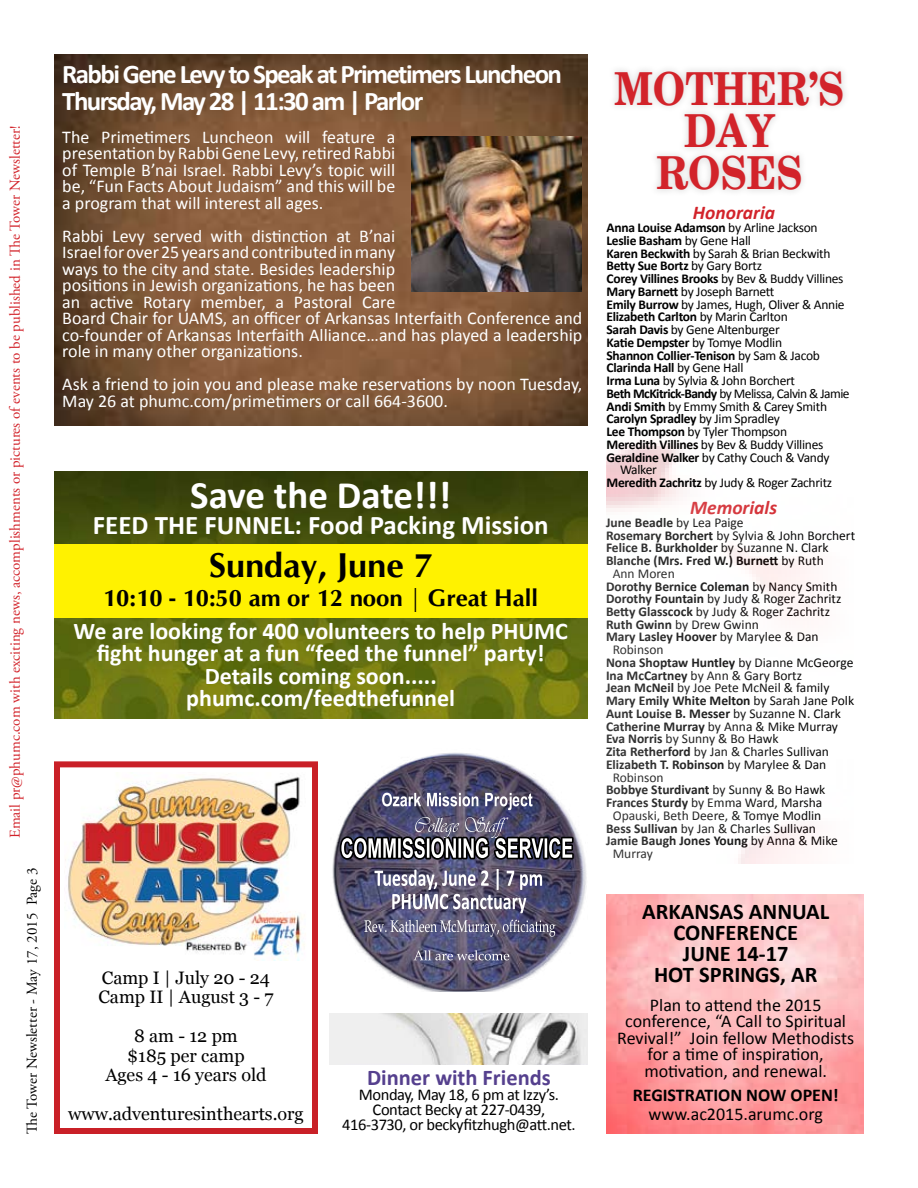
<style>
.page{position:relative;width:918px;height:1188px;background:#fff}
.page>*{position:absolute;margin:0;border:0;box-sizing:border-box;transform-origin:0 0}
.t1{font:700 45.6px/42px "New Century Schlbk";color:#d2232a;text-align:center;scale:.85 1}
.t2{font:700 39px "Calibri";letter-spacing:-.005em;color:#fff}
.t3{font:700 34.5px "CG Omega";color:#000}
.t4{font:700 27px/27px "Calibri";letter-spacing:-.06em;color:#fff}
.t5{font:700 27px "Calibri";color:#fff}
.t6{font:700 24px/22.5px "Calibri";color:#fff;text-align:center}
.t7{font:700 24px "CG Omega";color:#000}
.t8{font:700 22.5px/21px "Calibri";color:#000;text-align:center}
.t9{font:700 22.5px "Calibri";color:#55408e}
.t10{font:italic 700 19.5px "Calibri";color:#d2232a}
.t11{font:18px/16.5px "Calibri";color:#fff}
.t12{font:18px/16.5px "Calibri";color:#000;text-align:center}
.t13{font:18px/19.5px "Georgia";color:#000}
.t14{font:700 18px "Calibri";color:#000}
.t15{font:16.5px/15px "Calibri";letter-spacing:-.025em;color:#000;text-align:center}
.t16{font:15px "Adobe Garamond Pro";color:#d2232a}
.t17{font:15px "Adobe Garamond Pro";color:#000}
.t18{font:700 13.5px "Calibri";letter-spacing:-.005em;color:#000}
.t19{font:13.5px "Calibri";color:#000}
.t20{font:13.5px "Calibri";letter-spacing:-.02em;color:#000}
.t21{font:13.5px "Calibri";letter-spacing:-.04em;color:#000}
.t22{font:700 13.5px "Calibri";letter-spacing:-.025em;color:#000}
.s1{font-weight:400}
.s2{font-weight:700}
</style>
<div class="page">
<img style="left:54px;top:54px;width:533px;height:371px">
<img style="left:606px;top:443px;width:203px;height:420px">
<div style="left:606px;top:63px;width:243px;height:134px;background:#000;opacity:.13"></div>
<img style="left:330px;top:1014px;width:258px;height:51px">
<img style="left:411px;top:136px;width:170px;height:156px">
<img style="left:54px;top:471px;width:534px;height:247px">
<div style="left:54px;top:544px;width:534px;height:74px;background:#fff200"></div>
<div style="left:54px;top:761px;width:264px;height:373px;border:6px solid #c92027"></div>
<img style="left:65px;top:774px;width:240px;height:186px">
<img style="left:606px;top:894px;width:258px;height:240px">
<img style="left:332px;top:753px;width:255px;height:239px">
<img style="left:494px;top:836px;width:80px;height:24px">
<p class="t16" style="left:6px;top:838px;width:714px;rotate:-90deg">Email pr@phumc.com with exciting news, accomplishments or pictures of events to be published in The Tower Newsletter!</p>
<p class="t17" style="left:23px;top:1134px;width:268px;rotate:-90deg">The Tower Newsletter - May 17, 2015 Page 3</p>
<h3 class="t4" style="left:62px;top:59px;width:501px">Rabbi Gene Levy to Speak at Primetimers Luncheon<br>Thursday, May 28 | 11:30 am | Parlor</h3>
<p class="t11" style="left:62px;top:127px;width:334px;text-align:justify">The Primetimers Luncheon will feature a presentation by Rabbi Gene Levy, retired Rabbi of Temple B’nai Israel. Rabbi Levy’s topic will be, “Fun Facts About Judaism” and this will be a program that will interest all ages.</p>
<p class="t11" style="left:62px;top:227px;width:522px">Rabbi Levy served with distinction at B’nai<br>Israel for over 25 years and contributed in many<br>ways to the city and state. Besides leadership<br>positions in Jewish organizations, he has been<br>an active Rotary member, a Pastoral Care<br>Board Chair for UAMS, an officer of Arkansas Interfaith Conference and co-founder of Arkansas Interfaith Alliance…and has played a leadership role in many other organizations.</p>
<p class="t11" style="left:62px;top:375px;width:522px">Ask a friend to join you and please make reservations by noon Tuesday,<br>May 26 at phumc.com/primetimers or call 664-3600.</p>
<h2 class="t2" style="left:190px;top:471px;width:262px">Save the Date!!!</h2>
<h3 class="t5" style="left:93px;top:508px;width:457px">FEED THE FUNNEL: Food Packing Mission</h3>
<h3 class="t3" style="left:209px;top:544px;width:225px">Sunday, June 7</h3>
<h3 class="t7" style="left:103px;top:583px;width:437px">10:10 - 10:50 am or 12 noon | Great Hall</h3>
<h3 class="t6" style="left:73px;top:619px;width:496px">We are looking for 400 volunteers to help PHUMC fight hunger at a fun “feed the funnel” party!<br>Details coming soon..... phumc.com/feedthefunnel</h3>
<p class="t13" style="left:98px;top:968px;width:177px">Camp I | July 20 - 24<br>Camp II | August 3 - 7</p>
<p class="t13" style="left:105px;top:1026px;width:163px;text-align:center">8 am - 12 pm<br>$185 per camp<br>Ages 4 - 16 years old</p>
<p class="t13" style="left:68px;top:1104px;width:237px">www.adventuresinthearts.org</p>
<p class="t9" style="left:367px;top:1063px;width:185px">Dinner with Friends</p>
<p class="t15" style="left:342px;top:1086px;width:235px">Monday, May 18, 6 pm at Izzy’s.<br>Contact Becky at 227-0439,<br>416-3730, or beckyfitzhugh@att.net.</p>
<h1 class="t1" style="left:615px;top:67px;width:272px">MOTHER’S<br>DAY<br>ROSES</h1>
<p class="t10" style="left:693px;top:201px;width:84px">Honoraria</p>
<p class="t18" style="left:607px;top:219px;width:213px">Anna Louise Adamson <span class="s1">by Arline Jackson</span></p>
<p class="t18" style="left:607px;top:232px;width:146px">Leslie Basham <span class="s1">by Gene Hall</span></p>
<p class="t20" style="left:607px;top:245px;width:226px"><span class="s2">Karen Beckwith</span> by Sarah &amp; Brian Beckwith</p>
<p class="t18" style="left:607px;top:258px;width:157px">Betty Sue Bortz <span class="s1">by Gary Bortz</span></p>
<p class="t18" style="left:607px;top:270px;width:239px">Corey Villines Brooks <span class="s1">by Bev &amp; Buddy Villines</span></p>
<p class="t20" style="left:607px;top:283px;width:170px"><span class="s2">Mary Barnett</span> by Joseph Barnett</p>
<p class="t20" style="left:607px;top:296px;width:240px"><span class="s2">Emily Burrow</span> by James, Hugh, Oliver &amp; Annie</p>
<p class="t18" style="left:607px;top:308px;width:183px">Elizabeth Carlton <span class="s1">by Marin Carlton</span></p>
<p class="t20" style="left:607px;top:321px;width:175px"><span class="s2">Sarah Davis</span> by Gene Altenburger</p>
<p class="t22" style="left:607px;top:334px;width:177px">Katie Dempster <span class="s1">by Tomye Modlin</span></p>
<p class="t18" style="left:607px;top:347px;width:215px">Shannon Collier-Tenison <span class="s1">by Sam &amp; Jacob</span></p>
<p class="t18" style="left:607px;top:359px;width:138px">Clarinda Hall <span class="s1">by Gene Hall</span></p>
<p class="t20" style="left:607px;top:372px;width:190px"><span class="s2">Irma Luna</span> by Sylvia &amp; John Borchert</p>
<p class="t21" style="left:607px;top:385px;width:245px"><span class="s2">Beth McKitrick-Bandy</span> by Melissa, Calvin &amp; Jamie</p>
<p class="t20" style="left:607px;top:398px;width:222px"><span class="s2">Andi Smith</span> by Emmy Smith &amp; Carey Smith</p>
<p class="t18" style="left:607px;top:410px;width:175px">Carolyn Spradley <span class="s1">by Jim Spradley</span></p>
<p class="t20" style="left:607px;top:423px;width:182px"><span class="s2">Lee Thompson</span> by Tyler Thompson</p>
<p class="t20" style="left:607px;top:436px;width:218px"><span class="s2">Meredith Villines</span> by Bev &amp; Buddy Villines</p>
<p class="t20" style="left:607px;top:449px;width:225px"><span class="s2">Geraldine Walker</span> by Cathy Couch &amp; Vandy</p>
<p class="t20" style="left:620px;top:461px;width:38px">Walker</p>
<p class="t20" style="left:607px;top:474px;width:227px"><span class="s2">Meredith Zachritz</span> by Judy &amp; Roger Zachritz</p>
<p class="t10" style="left:690px;top:495px;width:89px">Memorials</p>
<p class="t18" style="left:606px;top:514px;width:139px">June Beadle <span class="s1">by Lea Paige</span></p>
<p class="t19" style="left:606px;top:527px;width:251px"><span class="s2">Rosemary Borchert</span> by Sylvia &amp; John Borchert</p>
<p class="t18" style="left:606px;top:539px;width:224px">Felice B. Burkholder <span class="s1">by Suzanne N. Clark</span></p>
<p class="t18" style="left:606px;top:552px;width:219px">Blanche (Mrs. Fred W.) Burnett <span class="s1">by Ruth</span></p>
<p class="t19" style="left:613px;top:565px;width:64px">Ann Moren</p>
<p class="t18" style="left:606px;top:578px;width:233px">Dorothy Bernice Coleman <span class="s1">by Nancy Smith</span></p>
<p class="t19" style="left:606px;top:590px;width:237px"><span class="s2">Dorothy Fountain</span> by Judy &amp; Roger Zachritz</p>
<p class="t19" style="left:606px;top:603px;width:226px"><span class="s2">Betty Glasscock</span> by Judy &amp; Roger Zachritz</p>
<p class="t20" style="left:606px;top:616px;width:154px"><span class="s2">Ruth Gwinn</span> by Drew Gwinn</p>
<p class="t18" style="left:606px;top:629px;width:214px">Mary Lasley Hoover <span class="s1">by Marylee &amp; Dan</span></p>
<p class="t19" style="left:613px;top:641px;width:52px">Robinson</p>
<p class="t18" style="left:606px;top:654px;width:249px">Nona Shoptaw Huntley <span class="s1">by Dianne McGeorge</span></p>
<p class="t19" style="left:606px;top:667px;width:198px"><span class="s2">Ina McCartney</span> by Ann &amp; Gary Bortz</p>
<p class="t19" style="left:606px;top:680px;width:225px"><span class="s2">Jean McNeil</span> by Joe Pete McNeil &amp; family</p>
<p class="t18" style="left:606px;top:692px;width:250px">Mary Emily White Melton <span class="s1">by Sarah Jane Polk</span></p>
<p class="t18" style="left:606px;top:705px;width:237px">Aunt Louise B. Messer <span class="s1">by Suzanne N. Clark</span></p>
<p class="t19" style="left:606px;top:718px;width:233px"><span class="s2">Catherine Murray</span> by Anna &amp; Mike Murray</p>
<p class="t19" style="left:606px;top:731px;width:174px"><span class="s2">Eva Norris</span> by Sunny &amp; Bo Hawk</p>
<p class="t19" style="left:606px;top:743px;width:224px"><span class="s2">Zita Retherford</span> by Jan &amp; Charles Sullivan</p>
<p class="t18" style="left:606px;top:756px;width:222px">Elizabeth T. Robinson <span class="s1">by Marylee &amp; Dan</span></p>
<p class="t19" style="left:613px;top:769px;width:52px">Robinson</p>
<p class="t18" style="left:606px;top:782px;width:221px">Bobbye Sturdivant <span class="s1">by Sunny &amp; Bo Hawk</span></p>
<p class="t19" style="left:606px;top:794px;width:218px"><span class="s2">Frances Sturdy</span> by Emma Ward, Marsha</p>
<p class="t19" style="left:613px;top:807px;width:210px">Opauski, Beth Deere, &amp; Tomye Modlin</p>
<p class="t19" style="left:606px;top:820px;width:211px"><span class="s2">Bess Sullivan</span> by Jan &amp; Charles Sullivan</p>
<p class="t18" style="left:606px;top:833px;width:233px">Jamie Baugh Jones Young <span class="s1">by Anna &amp; Mike</span></p>
<p class="t20" style="left:613px;top:845px;width:42px">Murray</p>
<p class="t8" style="left:642px;top:900px;width:189px">ARKANSAS ANNUAL<br>CONFERENCE<br>JUNE 14-17<br>HOT SPRINGS, AR</p>
<p class="t12" style="left:617px;top:996px;width:238px">Plan to attend the 2015 conference, “A Call to Spiritual<br>Revival!” Join fellow Methodists for a time of inspiration, motivation, and renewal.</p>
<p class="t14" style="left:633px;top:1084px;width:208px">REGISTRATION NOW OPEN!</p>
<p class="t12" style="left:649px;top:1105px;width:176px">www.ac2015.arumc.org</p>
</div>
